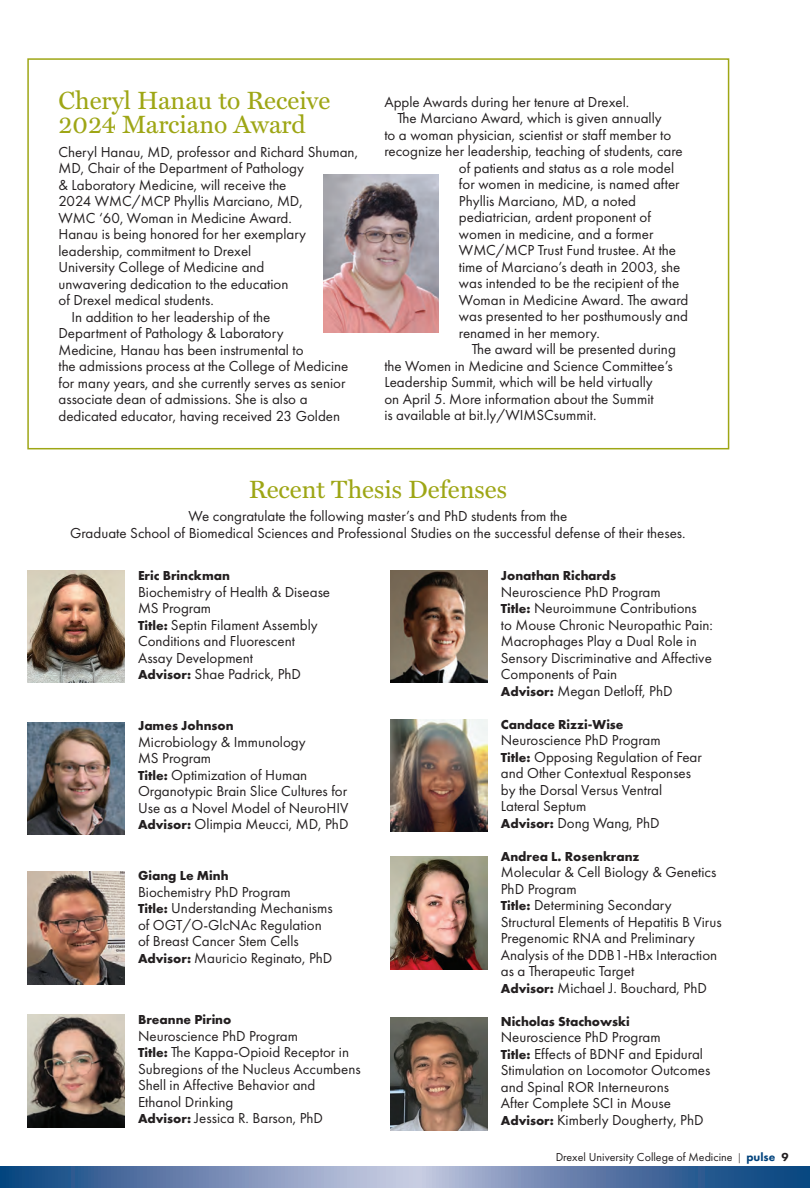
<style>
.page{position:relative;width:810px;height:1188px;background:#fff}
.page>*{position:absolute;margin:0;border:0;box-sizing:border-box;transform-origin:0 0}
.t1{font:25.2px/24px "Miller Text";color:#9ea615}
.t2{font:15px/16.5px "Futura PT";color:#231f20}
.t3{font:700 13.5px "Futura PT";color:#231f20}
.t4{font:12px "Futura PT";color:#231f20}
.s1{font-weight:700;font-size:13.5px}
.s2{font-family:"Miller Text";font-size:10.5px}
.s3{font-weight:800;color:#01427c}
.s4{font-weight:800}
</style>
<div class="page">
<svg style="left:1px;top:1167px;width:809px;height:21px;background:#6481ad"></svg>
<div style="left:27px;top:58px;width:702px;height:391px;border:2px solid #9ea615"></div>
<img style="left:27px;top:722px;width:98px;height:113px">
<img style="left:390px;top:719px;width:97px;height:113px">
<img style="left:27px;top:570px;width:98px;height:113px">
<img style="left:390px;top:570px;width:97px;height:113px">
<img style="left:27px;top:1015px;width:98px;height:112px">
<img style="left:390px;top:1018px;width:97px;height:112px">
<img style="left:27px;top:872px;width:98px;height:112px">
<img style="left:390px;top:857px;width:97px;height:112px">
<img style="left:323px;top:175px;width:116px;height:157px">
<svg style="left:0;top:1167px;width:1px;height:21px"></svg>
<h1 class="t1" style="left:58px;top:87px;width:273px">Cheryl Hanau to Receive<br>2024 Marciano Award</h1>
<p class="t2" style="left:58px;top:143px;width:301px">Cheryl Hanau, MD, professor and Richard Shuman,</p>
<p class="t2" style="left:58px;top:160px;width:247px">MD, Chair of the Department of Pathology</p>
<p class="t2" style="left:58px;top:176px;width:229px">&amp; Laboratory Medicine, will receive the</p>
<p class="t2" style="left:58px;top:193px;width:246px">2024 WMC/MCP Phyllis Marciano, MD,</p>
<p class="t2" style="left:58px;top:209px;width:235px">WMC ‘60, Woman in Medicine Award.</p>
<p class="t2" style="left:58px;top:226px;width:249px">Hanau is being honored for her exemplary</p>
<p class="t2" style="left:58px;top:242px;width:194px">leadership, commitment to Drexel</p>
<p class="t2" style="left:58px;top:259px;width:208px">University College of Medicine and</p>
<p class="t2" style="left:58px;top:275px;width:232px">unwavering dedication to the education</p>
<p class="t2" style="left:58px;top:292px;width:157px">of Drexel medical students.</p>
<p class="t2" style="left:71px;top:308px;width:200px">In addition to her leadership of the</p>
<p class="t2" style="left:58px;top:325px;width:227px">Department of Pathology &amp; Laboratory</p>
<p class="t2" style="left:58px;top:341px;width:247px">Medicine, Hanau has been instrumental to</p>
<p class="t2" style="left:58px;top:358px;width:291px">the admissions process at the College of Medicine</p>
<p class="t2" style="left:58px;top:374px;width:288px">for many years, and she currently serves as senior</p>
<p class="t2" style="left:58px;top:391px;width:251px">associate dean of admissions. She is also a</p>
<p class="t2" style="left:58px;top:407px;width:283px">dedicated educator, having received 23 Golden</p>
<p class="t2" style="left:384px;top:94px;width:246px">Apple Awards during her tenure at Drexel.</p>
<p class="t2" style="left:397px;top:110px;width:266px">The Marciano Award, which is given annually</p>
<p class="t2" style="left:384px;top:127px;width:288px">to a woman physician, scientist or staff member to</p>
<p class="t2" style="left:384px;top:143px;width:300px">recognize her leadership, teaching of students, care</p>
<p class="t2" style="left:459px;top:160px;width:217px">of patients and status as a role model</p>
<p class="t2" style="left:459px;top:176px;width:222px">for women in medicine, is named after</p>
<p class="t2" style="left:459px;top:193px;width:179px">Phyllis Marciano, MD, a noted</p>
<p class="t2" style="left:459px;top:209px;width:194px">pediatrician, ardent proponent of</p>
<p class="t2" style="left:459px;top:226px;width:196px">women in medicine, and a former</p>
<p class="t2" style="left:459px;top:242px;width:219px">WMC/MCP Trust Fund trustee. At the</p>
<p class="t2" style="left:459px;top:259px;width:223px">time of Marciano’s death in 2003, she</p>
<p class="t2" style="left:459px;top:275px;width:222px">was intended to be the recipient of the</p>
<p class="t2" style="left:459px;top:292px;width:231px">Woman in Medicine Award. The award</p>
<p class="t2" style="left:459px;top:308px;width:231px">was presented to her posthumously and</p>
<p class="t2" style="left:459px;top:325px;width:143px">renamed in her memory.</p>
<p class="t2" style="left:472px;top:341px;width:205px">The award will be presented during</p>
<p class="t2" style="left:384px;top:358px;width:290px">the Women in Medicine and Science Committee’s</p>
<p class="t2" style="left:384px;top:374px;width:270px">Leadership Summit, which will be held virtually</p>
<p class="t2" style="left:384px;top:391px;width:271px">on April 5. More information about the Summit</p>
<p class="t2" style="left:384px;top:407px;width:214px">is available at bit.ly/WIMSCsummit.</p>
<h1 class="t1" style="left:249px;top:476px;width:260px">Recent Thesis Defenses</h1>
<p class="t2" style="left:70px;top:508px;width:617px;text-align:center">We congratulate the following master’s and PhD students from the<br>Graduate School of Biomedical Sciences and Professional Studies on the successful defense of their theses.</p>
<p class="t3" style="left:138px;top:567px;width:93px">Eric Brinckman</p>
<p class="t2" style="left:138px;top:584px;width:194px">Biochemistry of Health &amp; Disease<br>MS Program<br><span class="s1">Title:</span> Septin Filament Assembly<br>Conditions and Fluorescent<br>Assay Development<br><span class="s1">Advisor:</span> Shae Padrick, PhD</p>
<p class="t3" style="left:138px;top:717px;width:97px">James Johnson</p>
<p class="t2" style="left:138px;top:734px;width:212px">Microbiology &amp; Immunology<br>MS Program<br><span class="s1">Title:</span> Optimization of Human<br>Organotypic Brain Slice Cultures for<br>Use as a Novel Model of NeuroHIV<br><span class="s1">Advisor:</span> Olimpia Meucci, MD, PhD</p>
<p class="t3" style="left:138px;top:867px;width:92px">Giang Le Minh</p>
<p class="t2" style="left:138px;top:884px;width:196px">Biochemistry PhD Program<br><span class="s1">Title:</span> Understanding Mechanisms of OGT/O-GlcNAc Regulation of Breast Cancer Stem Cells<br><span class="s1">Advisor:</span> Mauricio Reginato, PhD</p>
<p class="t3" style="left:138px;top:1011px;width:95px">Breanne Pirino</p>
<p class="t2" style="left:138px;top:1028px;width:224px">Neuroscience PhD Program<br><span class="s1">Title:</span> The Kappa-Opioid Receptor in<br>Subregions of the Nucleus Accumbens<br>Shell in Affective Behavior and<br>Ethanol Drinking<br><span class="s1">Advisor:</span> Jessica R. Barson, PhD</p>
<p class="t3" style="left:501px;top:567px;width:117px">Jonathan Richards</p>
<p class="t2" style="left:501px;top:584px;width:214px">Neuroscience PhD Program<br><span class="s1">Title:</span> Neuroimmune Contributions<br>to Mouse Chronic Neuropathic Pain:<br>Macrophages Play a Dual Role in<br>Sensory Discriminative and Affective<br>Components of Pain<br><span class="s1">Advisor:</span> Megan Detloff, PhD</p>
<p class="t3" style="left:501px;top:716px;width:124px">Candace Rizzi-Wise</p>
<p class="t2" style="left:501px;top:732px;width:203px">Neuroscience PhD Program<br><span class="s1">Title:</span> Opposing Regulation of Fear and Other Contextual Responses by the Dorsal Versus Ventral<br>Lateral Septum<br><span class="s1">Advisor:</span> Dong Wang, PhD</p>
<p class="t3" style="left:501px;top:848px;width:140px">Andrea L. Rosenkranz</p>
<p class="t2" style="left:501px;top:864px;width:222px">Molecular &amp; Cell Biology &amp; Genetics<br>PhD Program<br><span class="s1">Title:</span> Determining Secondary<br>Structural Elements of Hepatitis B Virus<br>Pregenomic RNA and Preliminary<br>Analysis of the DDB1-HBx Interaction as a Therapeutic Target<br><span class="s1">Advisor:</span> Michael J. Bouchard, PhD</p>
<p class="t3" style="left:501px;top:1013px;width:130px">Nicholas Stachowski</p>
<p class="t2" style="left:501px;top:1029px;width:211px">Neuroscience PhD Program<br><span class="s1">Title:</span> Effects of BDNF and Epidural<br>Stimulation on Locomotor Outcomes and Spinal ROR Interneurons<br>After Complete SCI in Mouse<br><span class="s1">Advisor:</span> Kimberly Dougherty, PhD</p>
<p class="t4" style="left:556px;top:1150px;width:234px">Drexel University College of Medicine <span class="s2">|</span> <span class="s3">pulse</span> <span class="s4">9</span></p>
</div>
